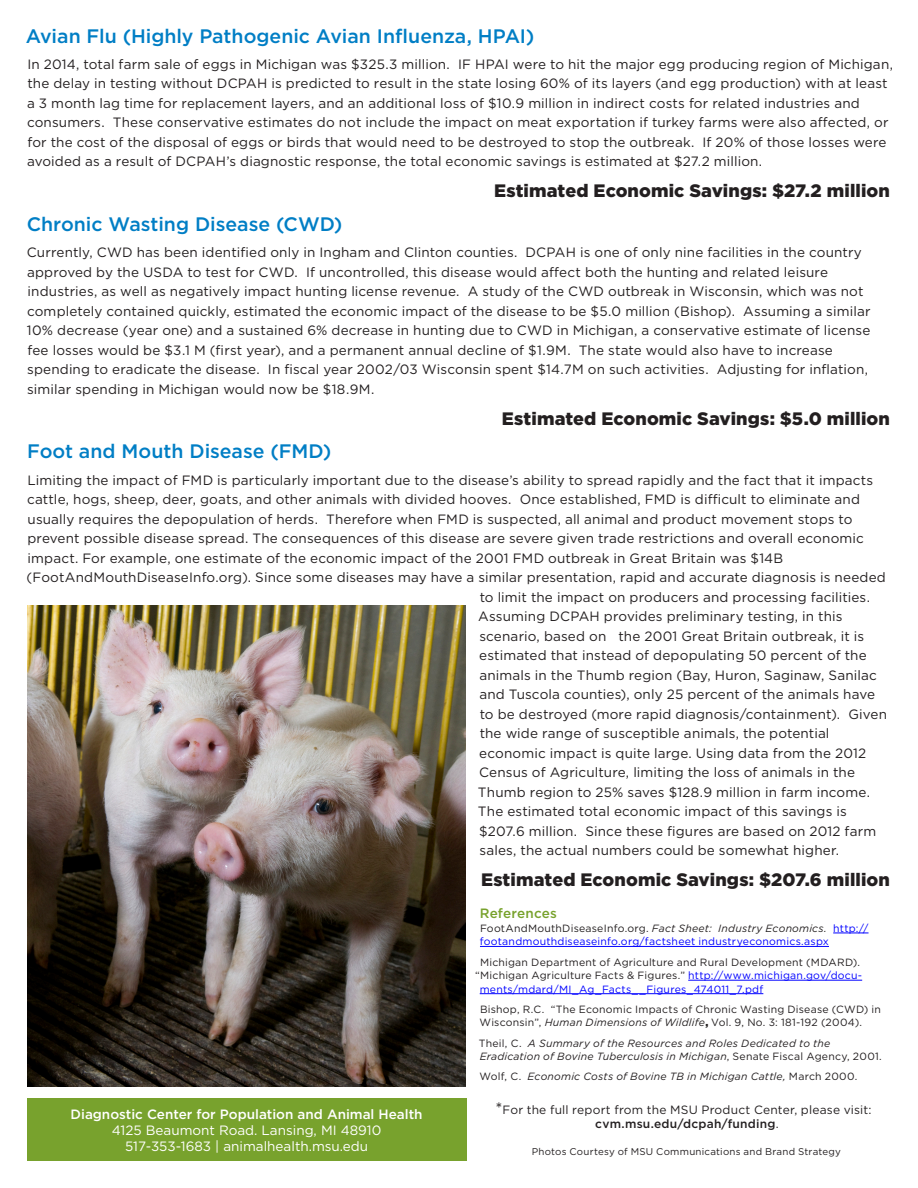
<style>
.page{position:relative;width:918px;height:1188px;background:#fff}
.page>*{position:absolute;margin:0;border:0;box-sizing:border-box;transform-origin:0 0}
.Heading{font:500 19.5px "Gotham";color:#007ec5}
.Article_text{font:900 18px "Gotham";letter-spacing:.005em;color:#231f20}
.Article_text-2{font:13.5px/19.5px "Gotham";letter-spacing:.01em;color:#231f20}
.t1{font:13.5px "Gotham";color:#fff}
.t2{font:500 13.5px "Gotham";color:#fff}
.Subhead{font:500 13.5px "Gotham";letter-spacing:.01em;color:#78a22d}
.References{font:12px "Gotham";letter-spacing:.015em;color:#231f20}
.References-2{font:500 12px "Gotham";letter-spacing:.02em;color:#231f20}
.References-3{font:10.5px/13.5px "Gotham";letter-spacing:.02em;color:#231f20}
.References-4{font:italic 10.5px/13.5px "Gotham";letter-spacing:.02em;color:#231f20}
.References-5{font:10.5px/13.5px "Gotham";letter-spacing:.02em;color:#00f}
.References-6{font:9.75px "Gotham";letter-spacing:.025em;color:#231f20}
.s1{color:#231f20}
.s2{font-style:italic;color:#231f20}
.s3{color:#00f}
.s4{font-style:italic}
.s5{font-weight:900}
.s6{font-style:normal}
.s7{font-size:16.5px}
.s8{font-weight:400}
</style>
<div class="page">
<hr style="left:833px;top:933px;width:36px;height:1px;background:#00f">
<hr style="left:480px;top:946px;width:349px;height:1px;background:#00f">
<hr style="left:688px;top:980px;width:174px;height:1px;background:#00f">
<hr style="left:480px;top:993px;width:283px;height:1px;background:#00f">
<img style="left:27px;top:606px;width:438px;height:481px">
<div style="left:27px;top:1099px;width:439px;height:62px;background:#78a22d"></div>
<p class="Heading" style="left:26px;top:23px;width:510px">Avian Flu (Highly Pathogenic Avian Influenza, HPAI)</p>
<p class="Article_text-2" style="left:27px;top:54px;width:867px">In 2014, total farm sale of eggs in Michigan was $325.3 million. IF HPAI were to hit the major egg producing region of Michigan, the delay in testing without DCPAH is predicted to result in the state losing 60% of its layers (and egg production) with at least a 3 month lag time for replacement layers, and an additional loss of $10.9 million in indirect costs for related industries and consumers. These conservative estimates do not include the impact on meat exportation if turkey farms were also affected, or for the cost of the disposal of eggs or birds that would need to be destroyed to stop the outbreak. If 20% of those losses were avoided as a result of DCPAH’s diagnostic response, the total economic savings is estimated at $27.2 million.</p>
<p class="Article_text" style="left:494px;top:178px;width:397px">Estimated Economic Savings: $27.2 million</p>
<p class="Heading" style="left:27px;top:211px;width:317px">Chronic Wasting Disease (CWD)</p>
<p class="Article_text-2" style="left:27px;top:242px;width:845px">Currently, CWD has been identified only in Ingham and Clinton counties. DCPAH is one of only nine facilities in the country approved by the USDA to test for CWD. If uncontrolled, this disease would affect both the hunting and related leisure industries, as well as negatively impact hunting license revenue. A study of the CWD outbreak in Wisconsin, which was not completely contained quickly, estimated the economic impact of the disease to be $5.0 million (Bishop). Assuming a similar 10% decrease (year one) and a sustained 6% decrease in hunting due to CWD in Michigan, a conservative estimate of license fee losses would be $3.1 M (first year), and a permanent annual decline of $1.9M. The state would also have to increase spending to eradicate the disease. In fiscal year 2002/03 Wisconsin spent $14.7M on such activities. Adjusting for inflation, similar spending in Michigan would now be $18.9M.</p>
<p class="Article_text" style="left:502px;top:406px;width:389px">Estimated Economic Savings: $5.0 million</p>
<p class="Heading" style="left:27px;top:439px;width:306px">Foot and Mouth Disease (FMD)</p>
<p class="Article_text-2" style="left:27px;top:470px;width:847px">Limiting the impact of FMD is particularly important due to the disease’s ability to spread rapidly and the fact that it impacts</p>
<p class="Article_text-2" style="left:27px;top:489px;width:835px">cattle, hogs, sheep, deer, goats, and other animals with divided hooves. Once established, FMD is difficult to eliminate and</p>
<p class="Article_text-2" style="left:28px;top:509px;width:827px">usually requires the depopulation of herds. Therefore when FMD is suspected, all animal and product movement stops to</p>
<p class="Article_text-2" style="left:27px;top:528px;width:838px">prevent possible disease spread. The consequences of this disease are severe given trade restrictions and overall economic</p>
<p class="Article_text-2" style="left:28px;top:548px;width:757px">impact. For example, one estimate of the economic impact of the 2001 FMD outbreak in Great Britain was $14B</p>
<p class="Article_text-2" style="left:27px;top:567px;width:861px">(FootAndMouthDiseaseInfo.org). Since some diseases may have a similar presentation, rapid and accurate diagnosis is needed</p>
<p class="Article_text-2" style="left:480px;top:587px;width:392px">to limit the impact on producers and processing facilities.</p>
<p class="Article_text-2" style="left:478px;top:606px;width:366px">Assuming DCPAH provides preliminary testing, in this</p>
<p class="Article_text-2" style="left:479px;top:626px;width:386px">scenario, based on the 2001 Great Britain outbreak, it is</p>
<p class="Article_text-2" style="left:479px;top:645px;width:389px">estimated that instead of depopulating 50 percent of the</p>
<p class="Article_text-2" style="left:479px;top:665px;width:399px">animals in the Thumb region (Bay, Huron, Saginaw, Sanilac</p>
<p class="Article_text-2" style="left:479px;top:684px;width:397px">and Tuscola counties), only 25 percent of the animals have</p>
<p class="Article_text-2" style="left:480px;top:704px;width:409px">to be destroyed (more rapid diagnosis/containment). Given</p>
<p class="Article_text-2" style="left:480px;top:723px;width:351px">the wide range of susceptible animals, the potential</p>
<p class="Article_text-2" style="left:479px;top:743px;width:388px">economic impact is quite large. Using data from the 2012</p>
<p class="Article_text-2" style="left:479px;top:762px;width:377px">Census of Agriculture, limiting the loss of animals in the</p>
<p class="Article_text-2" style="left:478px;top:782px;width:394px">Thumb region to 25% saves $128.9 million in farm income.</p>
<p class="Article_text-2" style="left:478px;top:801px;width:370px">The estimated total economic impact of this savings is</p>
<p class="Article_text-2" style="left:479px;top:821px;width:398px">$207.6 million. Since these figures are based on 2012 farm</p>
<p class="Article_text-2" style="left:479px;top:840px;width:361px">sales, the actual numbers could be somewhat higher.</p>
<p class="Article_text" style="left:481px;top:867px;width:410px">Estimated Economic Savings: $207.6 million</p>
<p class="Subhead" style="left:480px;top:905px;width:78px">References</p>
<p class="References-5" style="left:480px;top:921px;width:390px"><span class="s1">FootAndMouthDiseaseInfo.org.</span> <span class="s2">Fact Sheet: Industry Economics.</span> http:// footandmouthdiseaseinfo.org/factsheet industryeconomics.aspx</p>
<p class="References-3" style="left:480px;top:955px;width:382px">Michigan Department of Agriculture and Rural Development (MDARD).</p>
<p class="References-3" style="left:475px;top:968px;width:389px">“Michigan Agriculture Facts &amp; Figures.” <span class="s3">http://www.michigan.gov/docu-</span></p>
<p class="References-5" style="left:480px;top:982px;width:285px">ments/mdard/MI_Ag_Facts__Figures_474011_7.pdf</p>
<p class="References-3" style="left:480px;top:1002px;width:403px">Bishop, R.C. “The Economic Impacts of Chronic Wasting Disease (CWD) in<br>Wisconsin”, <span class="s4">Human Dimensions of Wildlife</span><span class="s5">,</span> Vol. 9, No. 3: 181-192 (2004).</p>
<p class="References-4" style="left:479px;top:1036px;width:405px"><span class="s6">Theil, C.</span> A Summary of the Resources and Roles Dedicated to the<br>Eradication of Bovine Tuberculosis in Michigan<span class="s6">, Senate Fiscal Agency, 2001.</span></p>
<p class="References-4" style="left:480px;top:1070px;width:379px"><span class="s6">Wolf, C.</span> Economic Costs of Bovine TB in Michigan Cattle, <span class="s6">March 2000.</span></p>
<p class="References" style="left:495px;top:1102px;width:378px"><span class="s7">*</span>For the full report from the MSU Product Center, please visit:</p>
<p class="References-2" style="left:595px;top:1116px;width:185px">cvm.msu.edu/dcpah/funding<span class="s8">.</span></p>
<p class="References-6" style="left:532px;top:1145px;width:311px">Photos Courtesy of MSU Communications and Brand Strategy</p>
<p class="t2" style="left:71px;top:1105px;width:354px">Diagnostic Center for Population and Animal Health</p>
<p class="t1" style="left:112px;top:1122px;width:271px">4125 Beaumont Road. Lansing, MI 48910</p>
<p class="t1" style="left:125px;top:1138px;width:245px">517-353-1683 | animalhealth.msu.edu</p>
</div>
